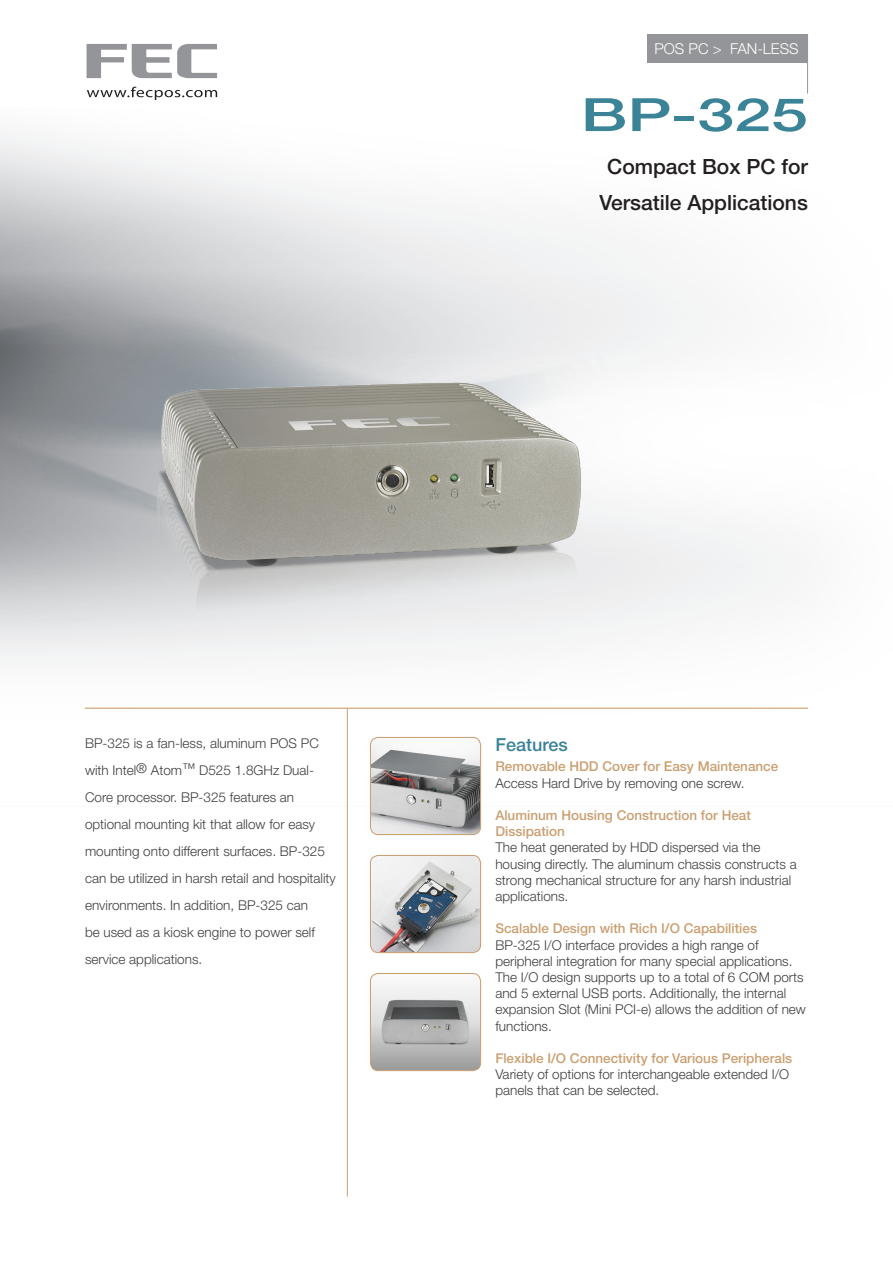
<style>
.page{position:relative;width:893px;height:1263px;background:#fff}
.page>*{position:absolute;margin:0;border:0;box-sizing:border-box;transform-origin:0 0}
.TOP_NO_Style_1{font:500 45.9px "Helvetica Neue";color:#3b8397;scale:1.44 1}
.TOP_Style_2{font:500 21px "Helvetica Neue";color:#231f20}
.TXTBIG_Style_1{font:500 18px "Helvetica Neue";color:#3b8397}
.TOP_Style_1{font:300 15px "Helvetica Neue";color:#fff}
.TXT_Style_1{font:300 13.5px/16.2px "Helvetica Neue";color:#3e3e3f}
.TXT_Style_a1{font:300 13.5px/27px "Helvetica Neue";color:#3e3e3f}
.og_Style_1{font:500 13.5px/16.2px "Helvetica Neue";color:#ca9f71}
</style>
<div class="page">
<svg style="left:87px;top:44px;width:130px;height:34px"></svg>
<svg style="left:87px;top:87px;width:130px;height:13px"></svg>
<hr style="left:807px;top:34px;width:1px;height:60px;background:#939598">
<div style="left:647px;top:34px;width:161px;height:28px;background:#939598"></div>
<img style="left:0;top:133px;width:808px;height:673px">
<hr style="left:347px;top:708px;width:1px;height:488px;background:#ca9f71">
<hr style="left:85px;top:708px;width:723px;height:1px;background:#ca9f71">
<img style="left:54px;top:338px;width:567px;height:378px">
<img style="left:370px;top:738px;width:111px;height:96px">
<div style="left:370px;top:737px;width:111px;height:98px;border:1px solid #ca9f71;border-radius:8px"></div>
<img style="left:370px;top:855px;width:111px;height:97px">
<div style="left:370px;top:855px;width:111px;height:98px;border:1px solid #ca9f71;border-radius:8px"></div>
<img style="left:370px;top:973px;width:111px;height:97px">
<div style="left:370px;top:973px;width:111px;height:98px;border:1px solid #ca9f71;border-radius:8px"></div>
<p class="TOP_Style_1" style="left:654px;top:39px;width:146px">POS PC &gt; FAN-LESS</p>
<p class="TOP_NO_Style_1" style="left:581px;top:87px;width:159px">BP-325</p>
<p class="TOP_Style_2" style="left:607px;top:154px;width:202px">Compact Box PC for</p>
<p class="TOP_Style_2" style="left:599px;top:190px;width:210px">Versatile Applications</p>
<p class="TXT_Style_a1" style="left:85px;top:729px;width:252px">BP-325 is a fan-less, aluminum POS PC with Intel® Atom™ D525 1.8GHz Dual-Core processor. BP-325 features an optional mounting kit that allow for easy mounting onto different surfaces. BP-325 can be utilized in harsh retail and hospitality environments. In addition, BP-325 can<br>be used as a kiosk engine to power self service applications.</p>
<p class="TXTBIG_Style_1" style="left:495px;top:734px;width:74px">Features</p>
<p class="og_Style_1" style="left:495px;top:758px;width:284px">Removable HDD Cover for Easy Maintenance</p>
<p class="TXT_Style_1" style="left:495px;top:774px;width:251px">Access Hard Drive by removing one screw.</p>
<p class="og_Style_1" style="left:495px;top:807px;width:257px">Aluminum Housing Construction for Heat<br>Dissipation</p>
<p class="TXT_Style_1" style="left:495px;top:839px;width:303px">The heat generated by HDD dispersed via the housing directly. The aluminum chassis constructs a strong mechanical structure for any harsh industrial applications.</p>
<p class="og_Style_1" style="left:495px;top:920px;width:263px">Scalable Design with Rich I/O Capabilities</p>
<p class="TXT_Style_1" style="left:495px;top:936px;width:312px">BP-325 I/O interface provides a high range of peripheral integration for many special applications.<br>The I/O design supports up to a total of 6 COM ports and 5 external USB ports. Additionally, the internal expansion Slot (Mini PCI-e) allows the addition of new functions.</p>
<p class="og_Style_1" style="left:495px;top:1050px;width:298px">Flexible I/O Connectivity for Various Peripherals</p>
<p class="TXT_Style_1" style="left:495px;top:1066px;width:295px">Variety of options for interchangeable extended I/O panels that can be selected.</p>
</div>
